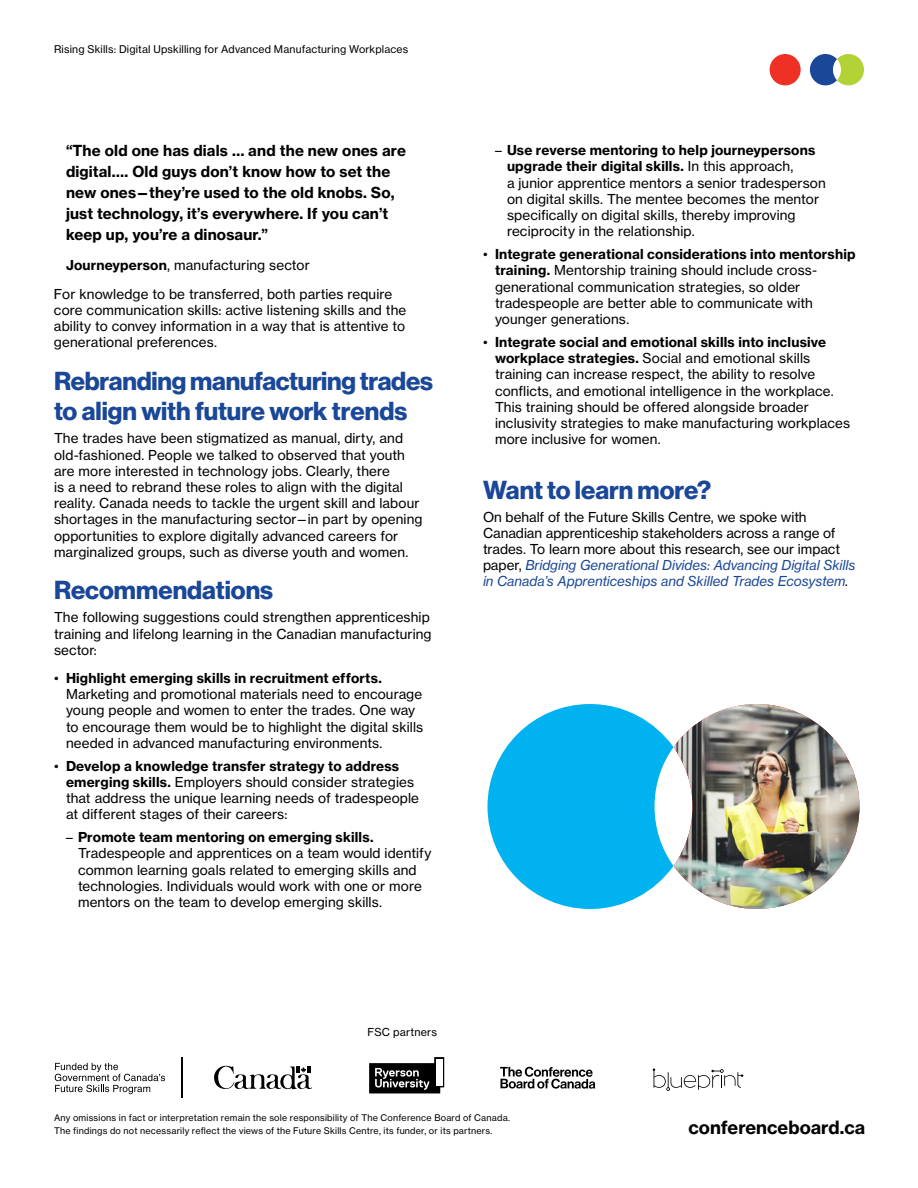
<style>
.page{position:relative;width:918px;height:1188px;background:#fff}
.page>*{position:absolute;margin:0;border:0;box-sizing:border-box;transform-origin:0 0}
.t1{font:25.5px/30.6px "N Haas Grotesk DS Pro 75 Bd";letter-spacing:-.005em;color:#1a4798}
.t2{font:18px "N Haas Grotesk TX Pro 75 Bd";color:#000}
.t3{font:15px/21px "N Haas Grotesk TX Pro 75 Bd";letter-spacing:.01em;color:#000}
.t4{font:13.5px/16.2px "N Haas Grotesk TX Pro 55 Rg";letter-spacing:.01em;color:#000}
.t5{font:13.5px/16.2px "N Haas Grotesk TX Pro 75 Bd";letter-spacing:.015em;color:#000}
.t6{font:13.5px/16.2px "N Haas Grotesk TX Pro 56 It";letter-spacing:-.005em;color:#1a4798}
.t7{font:10.8px "N Haas Grotesk TX Pro 55 Rg";letter-spacing:.015em;color:#000}
.t8{font:10.5px "N Haas Grotesk TX Pro 55 Rg";letter-spacing:.015em;color:#000}
.t9{font:9px/12.8px "N Haas Grotesk TX Pro 55 Rg";letter-spacing:.02em;color:#000}
.s1{font-family:"N Haas Grotesk TX Pro 75 Bd"}
.s2{font-family:"N Haas Grotesk TX Pro 55 Rg"}
.s3{font-family:"N Haas Grotesk TX Pro 55 Rg";color:#000}
.s4{color:#000}
</style>
<div class="page">
<svg style="left:214px;top:1066px;width:98px;height:23px"></svg>
<svg style="left:653px;top:1068px;width:90px;height:23px"></svg>
<svg style="left:500px;top:1067px;width:95px;height:22px"></svg>
<svg style="left:369px;top:1057px;width:75px;height:36px"></svg>
<svg style="left:55px;top:1063px;width:110px;height:31px"></svg>
<hr style="left:182px;top:1058px;width:1px;height:40px;background:#000">
<div style="left:770px;top:54px;width:31px;height:31px;background:#ee3124;border-radius:50%"></div>
<svg style="left:810px;top:54px;width:54px;height:31px"></svg>
<svg style="left:487px;top:704px;width:187px;height:205px"></svg>
<img style="left:674px;top:704px;width:186px;height:205px">
<p class="t8" style="left:54px;top:43px;width:356px">Rising Skills: Digital Upskilling for Advanced Manufacturing Workplaces</p>
<p class="t3" style="left:66px;top:140px;width:341px">“The old one has dials … and the new ones are digital…. Old guys don’t know how to set the new ones—they’re used to the old knobs. So, just technology, it’s everywhere. If you can’t keep up, you’re a dinosaur.”</p>
<p class="t4" style="left:54px;top:251px;width:340px;line-height:28.2px;text-indent:12px"><span class="s1">Journeyperson</span>, manufacturing sector<br>For knowledge to be transferred, both parties require</p>
<p class="t4" style="left:54px;top:302px;width:354px;text-align:justify">core communication skills: active listening skills and the ability to convey information in a way that is attentive to generational preferences.</p>
<h1 class="t1" style="left:54px;top:366px;width:380px">Rebranding manufacturing trades to align with future work trends</h1>
<p class="t4" style="left:54px;top:430px;width:370px">The trades have been stigmatized as manual, dirty, and old-fashioned. People we talked to observed that youth are more interested in technology jobs. Clearly, there<br>is a need to rebrand these roles to align with the digital reality. Canada needs to tackle the urgent skill and labour shortages in the manufacturing sector—in part by opening opportunities to explore digitally advanced careers for marginalized groups, such as diverse youth and women.</p>
<h1 class="t1" style="left:54px;top:576px;width:221px">Recommendations</h1>
<p class="t4" style="left:54px;top:609px;width:379px">The following suggestions could strengthen apprenticeship training and lifelong learning in the Canadian manufacturing sector:</p>
<p class="t5" style="left:54px;top:670px;width:329px"><span class="s2">•</span> Highlight emerging skills in recruitment efforts.</p>
<p class="t4" style="left:66px;top:686px;width:359px">Marketing and promotional materials need to encourage young people and women to enter the trades. One way to encourage them would be to highlight the digital skills needed in advanced manufacturing environments.</p>
<p class="t5" style="left:54px;top:758px;width:347px"><span class="s2">•</span> Develop a knowledge transfer strategy to address</p>
<p class="t4" style="left:66px;top:774px;width:355px"><span class="s1">emerging skills.</span> Employers should consider strategies that address the unique learning needs of tradespeople at different stages of their careers:</p>
<p class="t5" style="left:66px;top:829px;width:309px"><span class="s2">–</span> Promote team mentoring on emerging skills.</p>
<p class="t4" style="left:78px;top:845px;width:355px">Tradespeople and apprentices on a team would identify common learning goals related to emerging skills and technologies. Individuals would work with one or more mentors on the team to develop emerging skills.</p>
<p class="t5" style="left:507px;top:142px;width:310px;text-indent:-12px"><span class="s2">–</span> Use reverse mentoring to help journeypersons upgrade their digital skills. <span class="s2">In this approach,</span></p>
<p class="t4" style="left:507px;top:175px;width:320px">a junior apprentice mentors a senior tradesperson on digital skills. The mentee becomes the mentor specifically on digital skills, thereby improving reciprocity in the relationship.</p>
<p class="t5" style="left:483px;top:246px;width:374px"><span class="s2">•</span> Integrate generational considerations into mentorship</p>
<p class="t4" style="left:495px;top:262px;width:324px"><span class="s1">training.</span> Mentorship training should include cross&shy;generational communication strategies, so older tradespeople are better able to communicate with younger generations.</p>
<p class="t5" style="left:483px;top:334px;width:345px"><span class="s2">•</span> Integrate social and emotional skills into inclusive</p>
<p class="t4" style="left:495px;top:350px;width:357px"><span class="s1">workplace strategies.</span> Social and emotional skills training can increase respect, the ability to resolve conflicts, and emotional intelligence in the workplace.<br>This training should be offered alongside broader inclusivity strategies to make manufacturing workplaces more inclusive for women.</p>
<h1 class="t1" style="left:483px;top:475px;width:230px">Want to learn more?</h1>
<p class="t4" style="left:483px;top:509px;width:359px">On behalf of the Future Skills Centre, we spoke with<br>Canadian apprenticeship stakeholders across a range of trades. To learn more about this research, see our impact</p>
<p class="t6" style="left:483px;top:557px;width:374px"><span class="s3">paper,</span> Bridging Generational Divides: Advancing Digital Skills in Canada’s Apprenticeships and Skilled Trades Ecosystem<span class="s4">.</span></p>
<p class="t7" style="left:368px;top:1025px;width:71px">FSC partners</p>
<p class="t9" style="left:54px;top:1111px;width:458px">Any omissions in fact or interpretation remain the sole responsibility of The Conference Board of Canada.<br>The findings do not necessarily reflect the views of the Future Skills Centre, its funder, or its partners.</p>
<h2 class="t2" style="left:689px;top:1116px;width:178px">conferenceboard.ca</h2>
</div>
